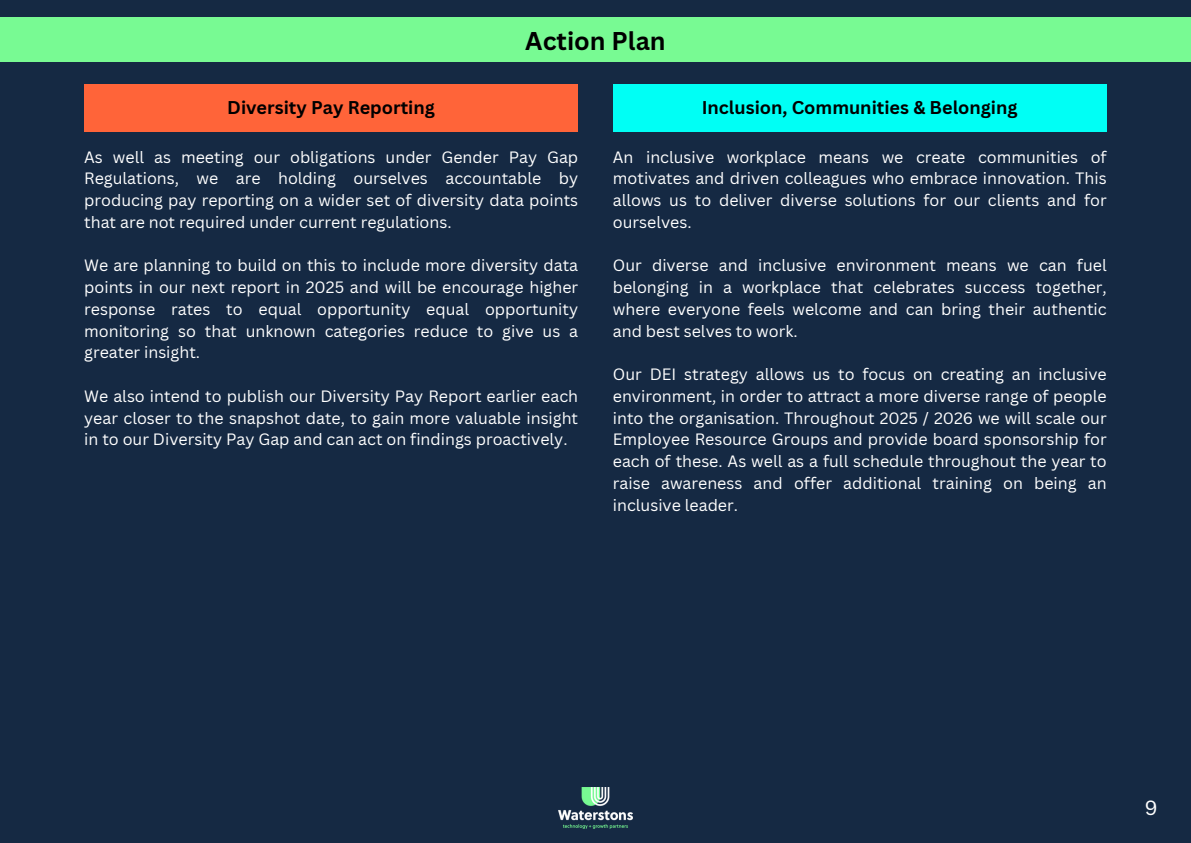
<style>
.page{position:relative;width:1191px;height:843px;background:#fff}
.page>*{position:absolute;margin:0;border:0;box-sizing:border-box;transform-origin:0 0}
.t1{font:700 25px "Canva Sans";color:#000}
.t2{font:20px "Canva Sans";color:#fff}
.t3{font:700 18px "Canva Sans";color:#000}
.t4{font:16px/21.7px "Canva Sans";color:#fff;text-align:justify}
</style>
<div class="page">
<div style="left:0;top:0;width:1190px;height:842px;background:#152943"></div>
<div style="left:0;top:17px;width:1190px;height:45px;background:#78fa93"></div>
<div style="left:612px;top:84px;width:494px;height:47px;background:#00fff5"></div>
<div style="left:84px;top:84px;width:494px;height:47px;background:#ff6439"></div>
<img style="left:558px;top:787px;width:74px;height:40px">
<h1 class="t1" style="left:525px;top:23px;width:142px">Action Plan</h1>
<p class="t3" style="left:227px;top:95px;width:209px">Diversity Pay Reporting</p>
<p class="t3" style="left:701px;top:95px;width:317px">Inclusion, Communities &amp; Belonging</p>
<p class="t4" style="left:84px;top:145px;width:495px">As well as meeting our obligations under Gender Pay Gap Regulations, we are holding ourselves accountable by producing pay reporting on a wider set of diversity data points that are not required under current regulations.</p>
<p class="t4" style="left:84px;top:254px;width:495px">We are planning to build on this to include more diversity data points in our next report in 2025 and will be encourage higher response rates to equal opportunity equal opportunity monitoring so that unknown categories reduce to give us a greater insight.</p>
<p class="t4" style="left:84px;top:385px;width:495px">We also intend to publish our Diversity Pay Report earlier each year closer to the snapshot date, to gain more valuable insight in to our Diversity Pay Gap and can act on findings proactively.</p>
<h3 class="t4" style="left:612px;top:145px;width:495px">An inclusive workplace means we create communities of motivates and driven colleagues who embrace innovation. This allows us to deliver diverse solutions for our clients and for ourselves.</h3>
<h3 class="t4" style="left:612px;top:254px;width:495px">Our diverse and inclusive environment means we can fuel belonging in a workplace that celebrates success together, where everyone feels welcome and can bring their authentic and best selves to work.</h3>
<p class="t4" style="left:612px;top:363px;width:495px">Our DEI strategy allows us to focus on creating an inclusive environment, in order to attract a more diverse range of people into the organisation. Throughout 2025 / 2026 we will scale our Employee Resource Groups and provide board sponsorship for each of these. As well as a full schedule throughout the year to raise awareness and offer additional training on being an inclusive leader.</p>
<p class="t2" style="left:1144px;top:793px;width:14px">9</p>
</div>
